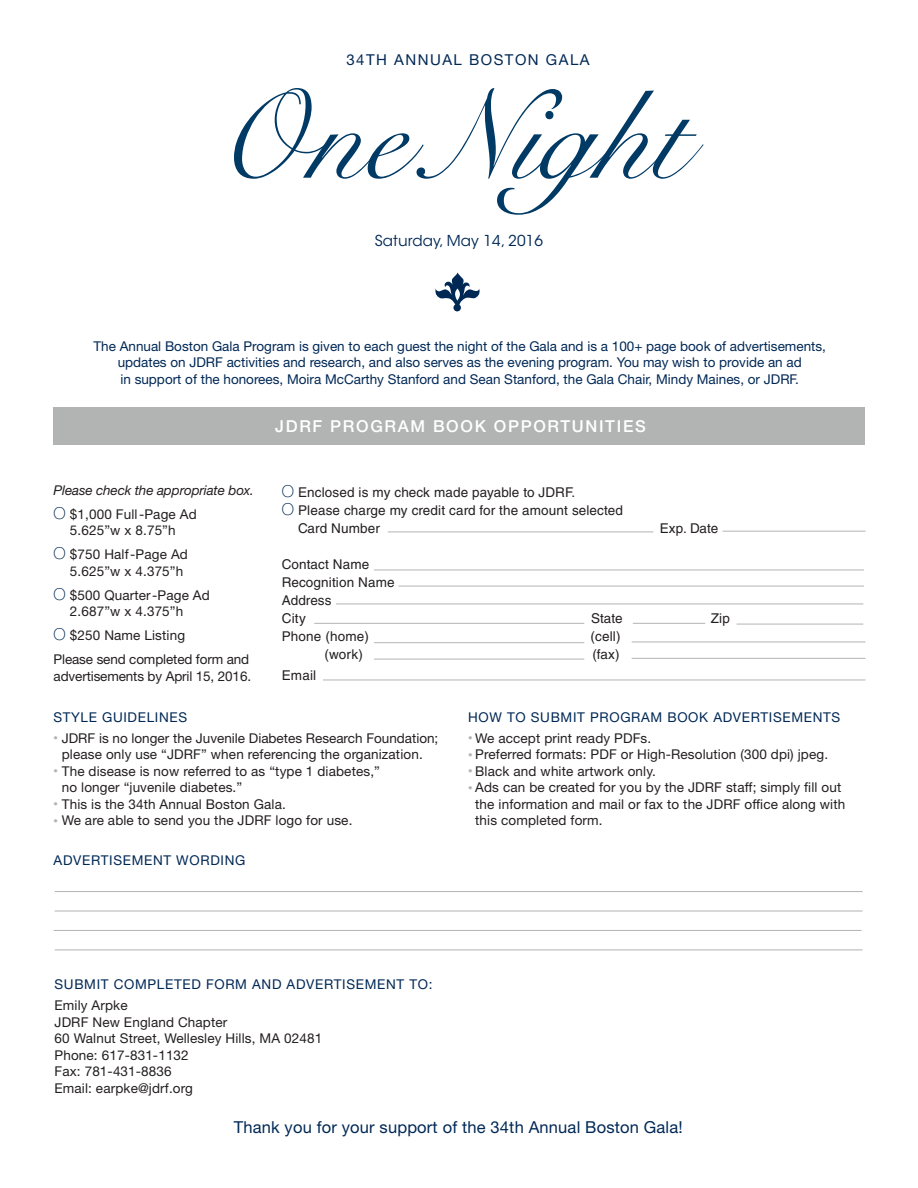
<style>
.page{position:relative;width:918px;height:1188px;background:#fff}
.page>*{position:absolute;margin:0;border:0;box-sizing:border-box;transform-origin:0 0}
.t1{font:126px "Snell Roundhand";color:#003a65}
.t2{font:16.5px "Helvetica Neue LT Std";letter-spacing:.01em;color:#002855}
.t3{font:500 16.5px "Helvetica Neue LT Std";letter-spacing:.1em;color:#fff}
.t4{font:15px "Helvetica Neue LT Std";letter-spacing:.1em;color:#002855}
.t5{font:15px "ITC Avant Garde Std";letter-spacing:.01em;color:#002855}
.t6{font:13.5px/16.5px "Helvetica Neue LT Std";letter-spacing:.01em;color:#231f20}
.t7{font:13.5px/16.5px "Helvetica Neue LT Std";color:#002855;text-align:center}
.t8{font:13.5px/18px "Helvetica LT Std";letter-spacing:.01em;color:#231f20}
.t9{font:13.5px "Helvetica Neue LT Std";letter-spacing:.05em;color:#002855}
.t10{font:13.5px/16.5px "Helvetica Neue LT Std";letter-spacing:-.01em;color:#231f20}
.t11{font:italic 13.5px "Helvetica Neue LT Std";letter-spacing:-.01em;color:#231f20}
.s1{font-weight:100;font-size:16.5px;color:#002855}
.s2{font-family:"Helvetica Neue LT Std";font-weight:100;font-size:16.5px;color:#002855}
.s3{font-size:9px;color:#b2b3b3}
</style>
<div class="page">
<div style="left:54px;top:407px;width:811px;height:38px;background:#b2b3b3"></div>
<svg style="left:435px;top:272px;width:45px;height:39px"></svg>
<hr style="left:388px;top:532px;width:265px;height:1px;background:#b2b3b3">
<hr style="left:374px;top:570px;width:490px;height:1px;background:#b2b3b3">
<hr style="left:399px;top:586px;width:465px;height:1px;background:#b2b3b3">
<hr style="left:314px;top:623px;width:270px;height:1px;background:#b2b3b3">
<hr style="left:633px;top:623px;width:72px;height:1px;background:#b2b3b3">
<hr style="left:374px;top:642px;width:210px;height:1px;background:#b2b3b3">
<hr style="left:323px;top:680px;width:543px;height:1px;background:#b2b3b3">
<hr style="left:723px;top:531px;width:142px;height:1px;background:#b2b3b3">
<hr style="left:336px;top:604px;width:527px;height:1px;background:#b2b3b3">
<hr style="left:737px;top:624px;width:126px;height:1px;background:#b2b3b3">
<hr style="left:632px;top:642px;width:233px;height:1px;background:#b2b3b3">
<hr style="left:374px;top:659px;width:210px;height:1px;background:#b2b3b3">
<hr style="left:632px;top:658px;width:233px;height:1px;background:#b2b3b3">
<hr style="left:55px;top:891px;width:808px;height:1px;background:#b2b3b3">
<hr style="left:55px;top:911px;width:808px;height:1px;background:#b2b3b3">
<hr style="left:54px;top:930px;width:808px;height:1px;background:#b2b3b3">
<hr style="left:55px;top:950px;width:808px;height:1px;background:#b2b3b3">
<p class="t4" style="left:346px;top:50px;width:245px">34TH ANNUAL BOSTON GALA</p>
<p class="t1" style="left:213px;top:45px;width:476px">One Night</p>
<p class="t5" style="left:375px;top:231px;width:170px">Saturday, May 14, 2016</p>
<p class="t7" style="left:93px;top:338px;width:734px">The Annual Boston Gala Program is given to each guest the night of the Gala and is a 100+ page book of advertisements, updates on JDRF activities and research, and also serves as the evening program. You may wish to provide an ad<br>in support of the honorees, Moira McCarthy Stanford and Sean Stanford, the Gala Chair, Mindy Maines, or JDRF.</p>
<p class="t11" style="left:54px;top:482px;width:202px">Please check the appropriate box.</p>
<p class="t6" style="left:54px;top:506px;width:145px;text-align:center"><span class="s1">O</span> $1,000 Full-Page Ad<br>5.625”w x 8.75”h</p>
<p class="t6" style="left:70px;top:546px;width:120px;text-indent:-16px"><span class="s1">O</span> $750 Half-Page Ad<br>5.625”w x 4.375”h</p>
<p class="t6" style="left:70px;top:587px;width:141px;text-indent:-16px"><span class="s1">O</span> $500 Quarter-Page Ad<br>2.687”w x 4.375”h</p>
<p class="t6" style="left:54px;top:627px;width:133px"><span class="s1">O</span> $250 Name Listing</p>
<p class="t10" style="left:54px;top:651px;width:199px">Please send completed form and advertisements by April 15, 2016.</p>
<p class="t3" style="left:275px;top:416px;width:372px">JDRF PROGRAM BOOK OPPORTUNITIES</p>
<p class="t8" style="left:282px;top:483px;width:295px"><span class="s2">O</span> Enclosed is my check made payable to JDRF.</p>
<p class="t8" style="left:298px;top:501px;width:326px;text-indent:-16px"><span class="s2">O</span> Please charge my credit card for the amount selected<br>Card Number</p>
<p class="t8" style="left:660px;top:519px;width:60px">Exp. Date</p>
<p class="t8" style="left:282px;top:555px;width:89px">Contact Name</p>
<p class="t8" style="left:282px;top:573px;width:114px">Recognition Name</p>
<p class="t8" style="left:282px;top:591px;width:51px">Address</p>
<p class="t8" style="left:282px;top:609px;width:25px">City</p>
<p class="t8" style="left:591px;top:609px;width:33px">State</p>
<p class="t8" style="left:711px;top:609px;width:21px">Zip</p>
<p class="t8" style="left:282px;top:627px;width:89px">Phone (home)</p>
<p class="t8" style="left:591px;top:627px;width:31px">(cell)</p>
<p class="t8" style="left:325px;top:645px;width:40px">(work)</p>
<p class="t8" style="left:592px;top:645px;width:29px">(fax)</p>
<p class="t8" style="left:282px;top:666px;width:36px">Email</p>
<p class="t9" style="left:53px;top:709px;width:135px">STYLE GUIDELINES</p>
<p class="t6" style="left:53px;top:730px;width:387px;text-align:center"><span class="s3">•</span> JDRF is no longer the Juvenile Diabetes Research Foundation; please only use “JDRF” when referencing the organization.</p>
<p class="t6" style="left:62px;top:763px;width:320px;text-indent:-8px"><span class="s3">•</span> The disease is now referred to as “type 1 diabetes,” no longer “juvenile diabetes.”</p>
<p class="t6" style="left:53px;top:796px;width:234px"><span class="s3">•</span> This is the 34th Annual Boston Gala.</p>
<p class="t6" style="left:53px;top:812px;width:301px"><span class="s3">•</span> We are able to send you the JDRF logo for use.</p>
<p class="t9" style="left:54px;top:852px;width:193px">ADVERTISEMENT WORDING</p>
<p class="t9" style="left:468px;top:709px;width:374px">HOW TO SUBMIT PROGRAM BOOK ADVERTISEMENTS</p>
<p class="t6" style="left:468px;top:730px;width:185px"><span class="s3">•</span> We accept print ready PDFs.</p>
<p class="t6" style="left:468px;top:746px;width:362px"><span class="s3">•</span> Preferred formats: PDF or High-Resolution (300 dpi) jpeg.</p>
<p class="t6" style="left:468px;top:763px;width:189px"><span class="s3">•</span> Black and white artwork only.</p>
<p class="t6" style="left:475px;top:779px;width:372px;text-indent:-7px"><span class="s3">•</span> Ads can be created for you by the JDRF staff; simply fill out the information and mail or fax to the JDRF office along with this completed form.</p>
<p class="t9" style="left:55px;top:976px;width:379px">SUBMIT COMPLETED FORM AND ADVERTISEMENT TO:</p>
<p class="t6" style="left:55px;top:997px;width:75px">Emily Arpke</p>
<p class="t6" style="left:55px;top:1013px;width:174px">JDRF New England Chapter</p>
<p class="t6" style="left:55px;top:1030px;width:269px">60 Walnut Street, Wellesley Hills, MA 02481</p>
<p class="t6" style="left:55px;top:1046px;width:136px">Phone: 617-831-1132</p>
<p class="t6" style="left:55px;top:1063px;width:119px">Fax: 781-431-8836</p>
<p class="t6" style="left:55px;top:1079px;width:140px">Email: earpke@jdrf.org</p>
<p class="t2" style="left:234px;top:1118px;width:450px">Thank you for your support of the 34th Annual Boston Gala!</p>
</div>
